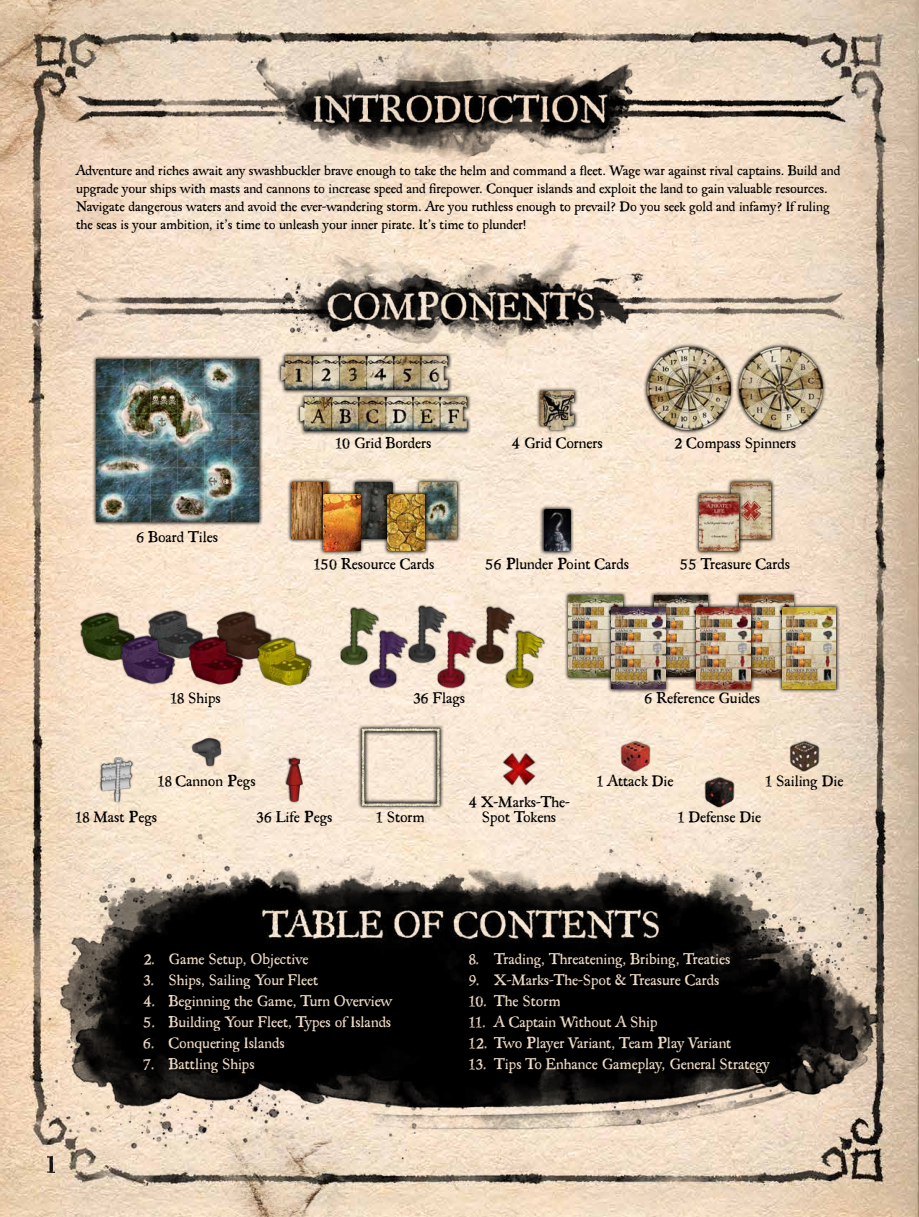
<style>
.page{position:relative;width:919px;height:1217px;background:#fff}
.page>*{position:absolute;margin:0;border:0;box-sizing:border-box;transform-origin:0 0}
.t1{font:15px "Regula Old Face";color:#eddac4}
.t2{font:15px/15px "Regula Old Face";color:#000;text-align:center}
.t3{font:13.5px/18px "Regula Old Face";color:#000}
.s1{font-family:"Rise Insid E"}
</style>
<div class="page">
<img style="left:0;top:0;width:918px;height:1216px">
<img style="left:218px;top:1124px;width:700px;height:92px">
<img style="left:0;top:0;width:173px;height:7px">
<img style="left:0;top:7px;width:918px;height:216px">
<img style="left:1px;top:205px;width:917px;height:216px">
<img style="left:29px;top:833px;width:863px;height:332px">
<div style="left:92px;top:355px;width:171px;height:171px;background:#000;opacity:.9"></div>
<img style="left:96px;top:359px;width:162px;height:162px">
<div style="left:277px;top:351px;width:175px;height:42px;background:#000;opacity:.9"></div>
<img style="left:281px;top:356px;width:167px;height:33px">
<div style="left:296px;top:393px;width:175px;height:42px;background:#000;opacity:.9"></div>
<img style="left:300px;top:397px;width:166px;height:33px">
<div style="left:536px;top:387px;width:42px;height:46px;background:#000;opacity:.9"></div>
<img style="left:540px;top:391px;width:33px;height:38px">
<div style="left:735px;top:343px;width:91px;height:91px;background:#000;opacity:.9"></div>
<img style="left:739px;top:347px;width:83px;height:83px">
<img style="left:771px;top:364px;width:20px;height:49px">
<div style="left:643px;top:343px;width:91px;height:91px;background:#000;opacity:.9"></div>
<img style="left:647px;top:347px;width:83px;height:83px">
<img style="left:672px;top:365px;width:32px;height:46px">
<div style="left:539px;top:505px;width:35px;height:50px;background:#000;opacity:.9"></div>
<img style="left:544px;top:509px;width:26px;height:42px">
<div style="left:502px;top:752px;width:34px;height:34px;background:#000;opacity:.9"></div>
<img style="left:502px;top:752px;width:33px;height:33px">
<img style="left:144px;top:605px;width:63px;height:57px">
<img style="left:212px;top:606px;width:63px;height:57px">
<img style="left:76px;top:607px;width:63px;height:57px">
<img style="left:116px;top:630px;width:63px;height:57px">
<img style="left:184px;top:631px;width:63px;height:57px">
<img style="left:252px;top:632px;width:63px;height:57px">
<div style="left:99px;top:755px;width:35px;height:48px;background:#000;opacity:.9"></div>
<img style="left:100px;top:757px;width:33px;height:44px">
<div style="left:191px;top:736px;width:31px;height:31px;background:#000;opacity:.9"></div>
<img style="left:193px;top:738px;width:27px;height:27px">
<div style="left:285px;top:756px;width:18px;height:47px;background:#000;opacity:.9"></div>
<img style="left:287px;top:758px;width:15px;height:43px">
<div style="left:620px;top:740px;width:30px;height:32px;background:#000;opacity:.9"></div>
<img style="left:620px;top:741px;width:30px;height:30px">
<div style="left:704px;top:776px;width:31px;height:32px;background:#000;opacity:.9"></div>
<img style="left:704px;top:777px;width:30px;height:30px">
<div style="left:789px;top:740px;width:30px;height:32px;background:#000;opacity:.9"></div>
<img style="left:789px;top:741px;width:30px;height:30px">
<div style="left:357px;top:724px;width:87px;height:85px;background:#000;opacity:.9"></div>
<img style="left:360px;top:726px;width:81px;height:81px">
<img style="left:400px;top:604px;width:48px;height:59px">
<img style="left:468px;top:605px;width:48px;height:59px">
<img style="left:332px;top:606px;width:48px;height:59px">
<img style="left:362px;top:629px;width:47px;height:59px">
<img style="left:430px;top:629px;width:48px;height:59px">
<img style="left:498px;top:629px;width:48px;height:59px">
<div style="left:564px;top:590px;width:63px;height:90px;background:#000;opacity:.9"></div>
<img style="left:568px;top:595px;width:54px;height:81px">
<div style="left:735px;top:590px;width:62px;height:90px;background:#000;opacity:.9"></div>
<img style="left:739px;top:595px;width:54px;height:81px">
<div style="left:649px;top:590px;width:63px;height:90px;background:#000;opacity:.9"></div>
<img style="left:654px;top:595px;width:53px;height:81px">
<div style="left:692px;top:603px;width:63px;height:90px;background:#000;opacity:.9"></div>
<img style="left:696px;top:607px;width:54px;height:81px">
<div style="left:777px;top:603px;width:63px;height:90px;background:#000;opacity:.9"></div>
<img style="left:782px;top:607px;width:53px;height:81px">
<div style="left:607px;top:603px;width:62px;height:90px;background:#000;opacity:.9"></div>
<img style="left:611px;top:607px;width:54px;height:81px">
<div style="left:351px;top:478px;width:46px;height:65px;background:#000;opacity:.9"></div>
<img style="left:356px;top:482px;width:36px;height:56px">
<div style="left:287px;top:478px;width:45px;height:65px;background:#000;opacity:.9"></div>
<img style="left:292px;top:482px;width:36px;height:56px">
<div style="left:319px;top:490px;width:45px;height:65px;background:#000;opacity:.9"></div>
<img style="left:324px;top:494px;width:36px;height:57px">
<div style="left:415px;top:478px;width:46px;height:65px;background:#000;opacity:.9"></div>
<img style="left:420px;top:482px;width:36px;height:56px">
<div style="left:383px;top:490px;width:46px;height:65px;background:#000;opacity:.9"></div>
<img style="left:388px;top:494px;width:36px;height:57px">
<div style="left:726px;top:478px;width:49px;height:65px;background:#000;opacity:.9"></div>
<img style="left:731px;top:482px;width:39px;height:56px">
<div style="left:694px;top:490px;width:49px;height:65px;background:#000;opacity:.9"></div>
<img style="left:699px;top:494px;width:39px;height:57px">
<svg style="left:47px;top:1155px;width:8px;height:17px"></svg>
<p class="t3" style="left:76px;top:162px;width:765px">Adventure and riches await any swashbuckler brave enough to take the helm and command a fleet. Wage war against rival captains. Build and upgrade your ships with masts and cannons to increase speed and firepower. Conquer islands and exploit the land to gain valuable resources.<br>Navigate dangerous waters and avoid the ever-wandering storm. Are you ruthless enough to prevail? Do you seek gold and infamy? If ruling the seas is your ambition, it’s time to unleash your inner pirate. It’s time to plunder!</p>
<p class="t2" style="left:136px;top:528px;width:83px"><span class="s1">6</span> Board Tiles</p>
<p class="t2" style="left:170px;top:690px;width:52px"><span class="s1">18</span> Ships</p>
<p class="t2" style="left:158px;top:772px;width:99px"><span class="s1">18</span> Cannon Pegs</p>
<p class="t2" style="left:335px;top:435px;width:98px"><span class="s1">10</span> Grid Borders</p>
<p class="t2" style="left:511px;top:435px;width:93px"><span class="s1">4</span> Grid Corners</p>
<p class="t2" style="left:674px;top:435px;width:123px"><span class="s1">2</span> Compass Spinners</p>
<p class="t2" style="left:485px;top:556px;width:145px"><span class="s1">56</span> Plunder Point Cards</p>
<p class="t2" style="left:314px;top:556px;width:122px"><span class="s1">150</span> Resource Cards</p>
<p class="t2" style="left:680px;top:556px;width:111px"><span class="s1">55</span> Treasure Cards</p>
<p class="t2" style="left:413px;top:690px;width:53px"><span class="s1">36</span> Flags</p>
<p class="t2" style="left:644px;top:690px;width:117px"><span class="s1">6</span> Reference Guides</p>
<p class="t2" style="left:597px;top:772px;width:78px"><span class="s1">1</span> Attack Die</p>
<p class="t2" style="left:765px;top:772px;width:79px"><span class="s1">1</span> Sailing Die</p>
<p class="t2" style="left:76px;top:808px;width:83px"><span class="s1">18</span> Mast Pegs</p>
<p class="t2" style="left:256px;top:808px;width:78px"><span class="s1">36</span> Life Pegs</p>
<p class="t2" style="left:376px;top:808px;width:50px"><span class="s1">1</span> Storm</p>
<p class="t2" style="left:468px;top:793px;width:103px"><span class="s1">4</span> X-Marks-The-<br>Spot Tokens</p>
<p class="t2" style="left:677px;top:808px;width:85px"><span class="s1">1</span> Defense Die</p>
<p class="t1" style="left:143px;top:949px;width:167px"><span class="s1">2.</span> Game Setup, Objective</p>
<p class="t1" style="left:143px;top:970px;width:177px"><span class="s1">3.</span> Ships, Sailing Your Fleet</p>
<p class="t1" style="left:143px;top:991px;width:251px"><span class="s1">4.</span> Beginning the Game, Turn Overview</p>
<p class="t1" style="left:143px;top:1012px;width:250px"><span class="s1">5.</span> Building Your Fleet, Types of Islands</p>
<p class="t1" style="left:143px;top:1033px;width:143px"><span class="s1">6.</span> Conquering Islands</p>
<p class="t1" style="left:143px;top:1054px;width:113px"><span class="s1">7.</span> Battling Ships</p>
<p class="t1" style="left:468px;top:949px;width:263px"><span class="s1">8.</span> Trading, Threatening, Bribing, Treaties</p>
<p class="t1" style="left:468px;top:970px;width:252px"><span class="s1">9.</span> X-Marks-The-Spot &amp; Treasure Cards</p>
<p class="t1" style="left:468px;top:991px;width:93px"><span class="s1">10.</span> The Storm</p>
<p class="t1" style="left:468px;top:1012px;width:190px"><span class="s1">11.</span> A Captain Without A Ship</p>
<p class="t1" style="left:468px;top:1033px;width:264px"><span class="s1">12.</span> Two Player Variant, Team Play Variant</p>
<p class="t1" style="left:468px;top:1054px;width:302px"><span class="s1">13.</span> Tips To Enhance Gameplay, General Strategy</p>
</div>
